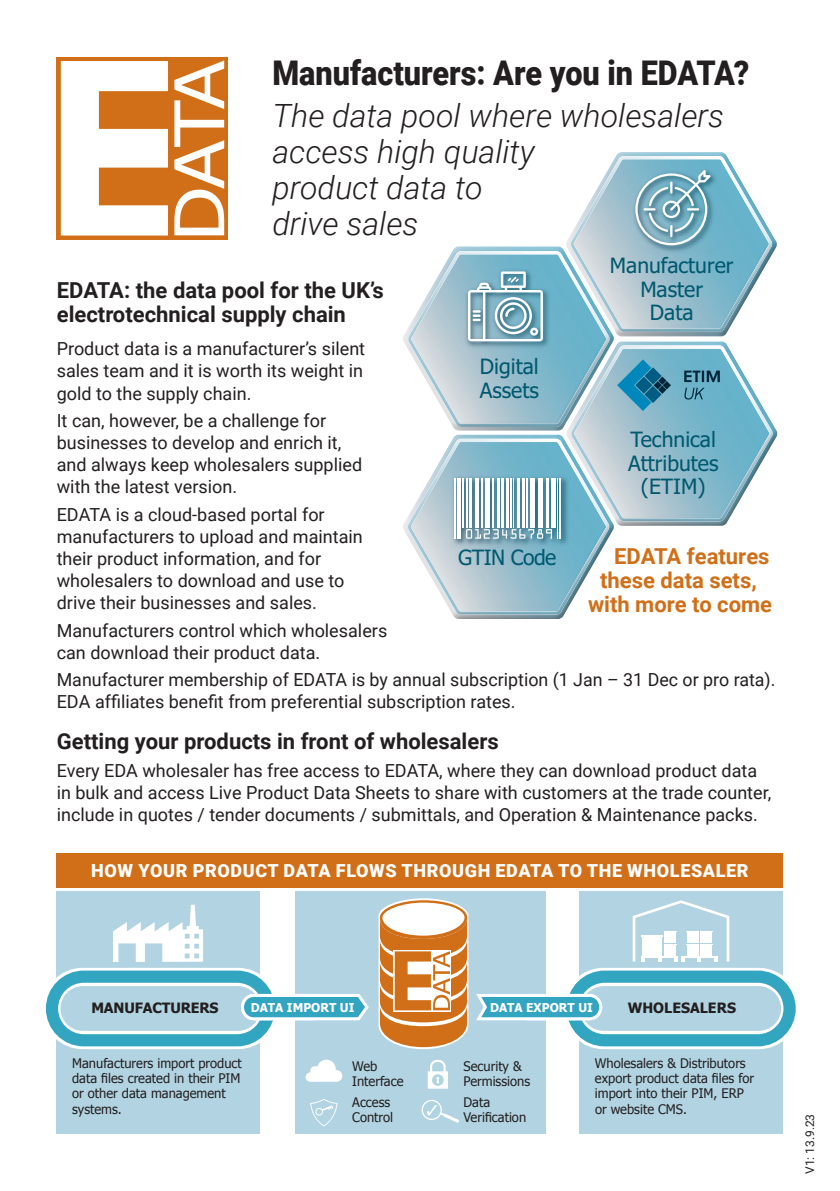
<style>
.page{position:relative;width:840px;height:1191px;background:#fff}
.page>*{position:absolute;margin:0;border:0;box-sizing:border-box;transform-origin:0 0}
.t1{font:900 34px "Roboto";color:#231f20;scale:.9 1}
.t2{font:italic 300 32px/36px "Roboto";color:#231f20}
.R_Subhead{font:700 22px/24px "Roboto";color:#231f20}
.R_Body{font:700 22px "Roboto";color:#d06f18}
.R_Body-2{font:700 22px "Roboto";color:#231f20}
.t3{font:21.2px/23.4px "Tahoma";color:#00596f;text-align:center}
.t4{font:21.2px "Tahoma";letter-spacing:-.025em;color:#00596f}
.R_Body-3{font:18px/22px "Roboto";color:#231f20}
.R_Body-4{font:900 18px "Roboto";letter-spacing:.035em;color:#fff}
.t5{font:700 14.2px "Tahoma";letter-spacing:-.01em;color:#231f20}
.t6{font:13.2px/15.2px "Tahoma";color:#231f20}
.t7{font:700 12.2px "Tahoma";color:#fff}
.t8{font:12px "Roboto";color:#231f20}
</style>
<div class="page">
<div style="left:295px;top:891px;width:250px;height:242px;background:#b2d4e2"></div>
<svg style="left:421px;top:1100px;width:38px;height:22px"></svg>
<svg style="left:427px;top:1060px;width:20px;height:28px"></svg>
<svg style="left:310px;top:1099px;width:27px;height:27px"></svg>
<svg style="left:305px;top:1059px;width:37px;height:22px"></svg>
<div style="left:57px;top:891px;width:203px;height:242px;background:#b2d4e2"></div>
<div style="left:579px;top:891px;width:203px;height:242px;background:#b2d4e2"></div>
<div style="left:42px;top:967px;width:236px;height:82px;border:18px solid #fff;border-radius:32px"></div>
<div style="left:562px;top:967px;width:237px;height:82px;border:18px solid #fff;border-radius:32px"></div>
<div style="left:46px;top:970px;width:229px;height:76px;border:12px solid #32a5c1;border-radius:32px"></div>
<div style="left:566px;top:970px;width:229px;height:76px;border:12px solid #32a5c1;border-radius:32px"></div>
<svg style="left:113px;top:904px;width:90px;height:58px"></svg>
<svg style="left:632px;top:900px;width:98px;height:62px"></svg>
<svg style="left:241px;top:992px;width:128px;height:31px"></svg>
<svg style="left:378px;top:898px;width:225px;height:151px"></svg>
<div style="left:57px;top:57px;width:171px;height:183px;background:#d06f18"></div>
<svg style="left:174px;top:60px;width:50px;height:175px"></svg>
<svg style="left:61px;top:61px;width:107px;height:174px"></svg>
<div style="left:399px;top:155px;width:386px;height:473px;background:#231f20;opacity:.75"></div>
<svg style="left:683px;top:370px;width:36px;height:12px"></svg>
<svg style="left:616px;top:359px;width:54px;height:52px;background:#4996b4"></svg>
<svg style="left:684px;top:388px;width:20px;height:11px"></svg>
<div style="left:57px;top:853px;width:725px;height:34px;background:#d06f18"></div>
<p class="t1" style="left:272px;top:50px;width:531px">Manufacturers: Are you in EDATA?</p>
<p class="t2" style="left:272px;top:97px;width:453px">The data pool where wholesalers access high quality<br>product data to<br>drive sales</p>
<p class="t3" style="left:609px;top:253px;width:125px">Manufacturer<br>Master<br>Data</p>
<p class="R_Subhead" style="left:57px;top:277px;width:328px">EDATA: the data pool for the UK’s electrotechnical supply chain</p>
<p class="R_Body-3" style="left:57px;top:337px;width:310px;text-align:justify">Product data is a manufacturer’s silent sales team and it is worth its weight in gold to the supply chain.</p>
<p class="R_Body-3" style="left:57px;top:409px;width:307px">It can, however, be a challenge for businesses to develop and enrich it, and always keep wholesalers supplied with the latest version.</p>
<p class="R_Body-3" style="left:57px;top:503px;width:307px">EDATA is a cloud-based portal for manufacturers to upload and maintain their product information, and for wholesalers to download and use to drive their businesses and sales.</p>
<p class="R_Body-3" style="left:57px;top:618px;width:332px">Manufacturers control which wholesalers can download their product data.</p>
<p class="R_Body-3" style="left:57px;top:668px;width:719px">Manufacturer membership of EDATA is by annual subscription (1 Jan – 31 Dec or pro rata).<br>EDA affiliates benefit from preferential subscription rates.</p>
<p class="R_Body-2" style="left:57px;top:726px;width:443px">Getting your products in front of wholesalers</p>
<p class="R_Body-3" style="left:57px;top:759px;width:715px">Every EDA wholesaler has free access to EDATA, where they can download product data in bulk and access Live Product Data Sheets to share with customers at the trade counter, include in quotes / tender documents / submittals, and Operation &amp; Maintenance packs.</p>
<p class="t3" style="left:479px;top:354px;width:61px;text-align:left">Digital<br>Assets</p>
<p class="t3" style="left:627px;top:427px;width:92px">Technical<br>Attributes (ETIM)</p>
<p class="R_Body" style="left:613px;top:541px;width:157px">EDATA features</p>
<p class="R_Body" style="left:599px;top:565px;width:158px">these data sets,</p>
<p class="R_Body" style="left:587px;top:589px;width:185px">with more to come</p>
<p class="t4" style="left:458px;top:543px;width:100px">GTIN Code</p>
<p class="R_Body-4" style="left:91px;top:858px;width:658px">HOW YOUR PRODUCT DATA FLOWS THROUGH EDATA TO THE WHOLESALER</p>
<p class="t5" style="left:91px;top:997px;width:129px">MANUFACTURERS</p>
<p class="t5" style="left:627px;top:997px;width:110px">WHOLESALERS</p>
<p class="t7" style="left:250px;top:999px;width:105px">DATA IMPORT UI</p>
<p class="t7" style="left:490px;top:999px;width:104px">DATA EXPORT UI</p>
<p class="t6" style="left:72px;top:1055px;width:171px">Manufacturers import product data files created in their PIM or other data management systems.</p>
<p class="t6" style="left:594px;top:1055px;width:160px">Wholesalers &amp; Distributors export product data files for import into their PIM, ERP or website CMS.</p>
<p class="t6" style="left:352px;top:1057px;width:53px">Web<br>Interface</p>
<p class="t6" style="left:352px;top:1093px;width:42px">Access<br>Control</p>
<p class="t6" style="left:463px;top:1057px;width:68px">Security &amp;<br>Permissions</p>
<p class="t6" style="left:463px;top:1093px;width:64px">Data<br>Verification</p>
<p class="t8" style="left:801px;top:1174px;width:62px;rotate:-90deg">V1: 13.9.23</p>
</div>
